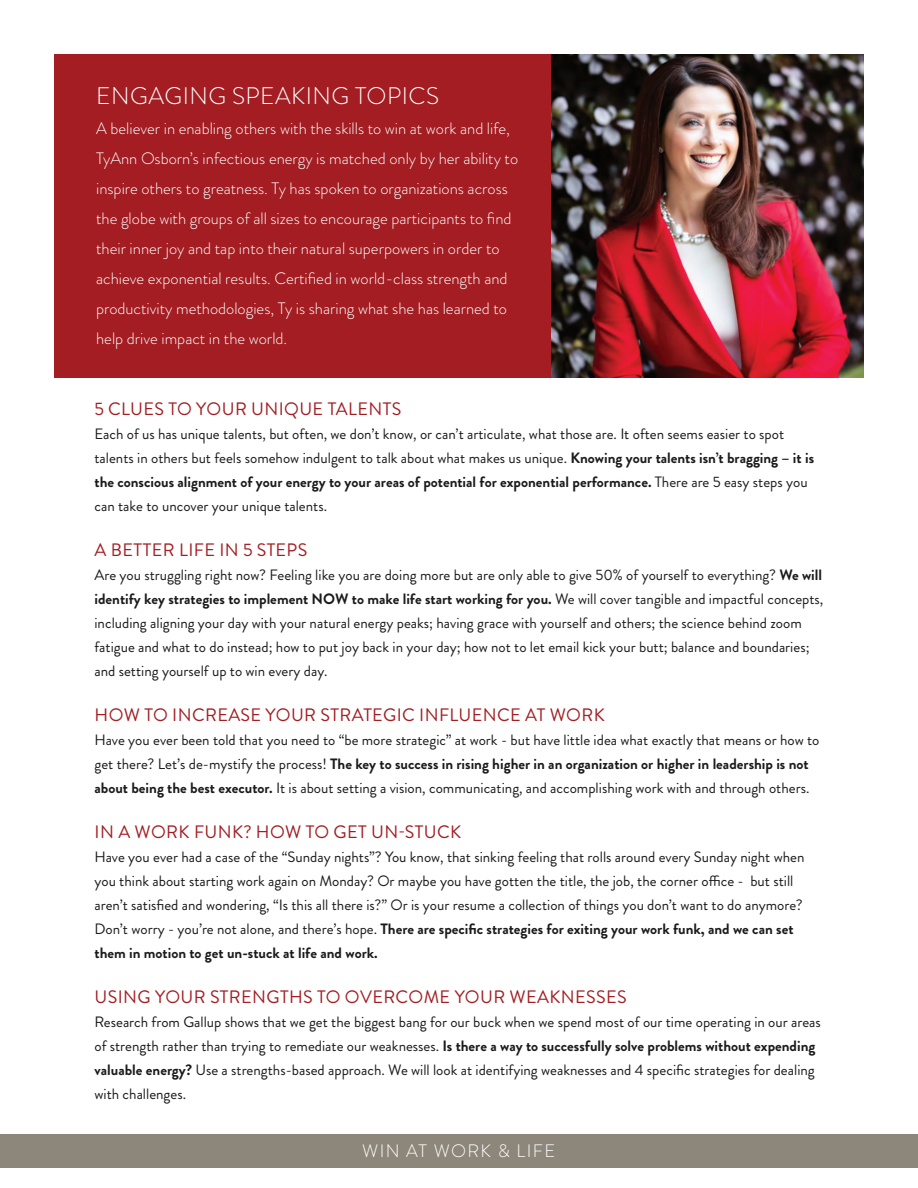
<style>
.page{position:relative;width:918px;height:1188px;background:#fff}
.page>*{position:absolute;margin:0;border:0;box-sizing:border-box;transform-origin:0 0}
.t1{font:300 24px "Brandon Grotesque";letter-spacing:.02em;color:#fff}
.t2{font:18px "Brandon Grotesque";letter-spacing:.02em;color:#a31d22}
.t3{font:300 18px "Brandon Grotesque";letter-spacing:.075em;color:#fff}
.t4{font:300 16.5px/30px "Brandon Grotesque";color:#fff}
.t5{font:15px/24px "Brandon Grotesque";color:#1a1b1b}
.s1{font-weight:700}
</style>
<div class="page">
<div style="left:0;top:1134px;width:918px;height:34px;background:#8d877b"></div>
<div style="left:54px;top:54px;width:498px;height:324px;background:#a31d22"></div>
<img style="left:552px;top:54px;width:312px;height:324px">
<h1 class="t1" style="left:96px;top:80px;width:344px">ENGAGING SPEAKING TOPICS</h1>
<p class="t4" style="left:96px;top:114px;width:424px">A believer in enabling others with the skills to win at work and life, TyAnn Osborn’s infectious energy is matched only by her ability to inspire others to greatness. Ty has spoken to organizations across the globe with groups of all sizes to encourage participants to find their inner joy and tap into their natural superpowers in order to achieve exponential results. Certified in world-class strength and productivity methodologies, Ty is sharing what she has learned to help drive impact in the world.</p>
<p class="t2" style="left:94px;top:396px;width:308px">5 CLUES TO YOUR UNIQUE TALENTS</p>
<p class="t5" style="left:94px;top:422px;width:721px">Each of us has unique talents, but often, we don’t know, or can’t articulate, what those are. It often seems easier to spot talents in others but feels somehow indulgent to talk about what makes us unique. <span class="s1">Knowing your talents isn’t bragging – it is the conscious alignment of your energy to your areas of potential for exponential performance.</span> There are 5 easy steps you can take to uncover your unique talents.</p>
<p class="t2" style="left:95px;top:537px;width:214px">A BETTER LIFE IN 5 STEPS</p>
<p class="t5" style="left:94px;top:563px;width:730px">Are you struggling right now? Feeling like you are doing more but are only able to give 50% of yourself to everything? <span class="s1">We will identify key strategies to implement NOW to make life start working for you.</span> We will cover tangible and impactful concepts, including aligning your day with your natural energy peaks; having grace with yourself and others; the science behind zoom fatigue and what to do instead; how to put joy back in your day; how not to let email kick your butt; balance and boundaries; and setting yourself up to win every day.</p>
<p class="t2" style="left:95px;top:702px;width:512px">HOW TO INCREASE YOUR STRATEGIC INFLUENCE AT WORK</p>
<p class="t5" style="left:94px;top:728px;width:726px">Have you ever been told that you need to “be more strategic” at work - but have little idea what exactly that means or how to get there? Let’s de-mystify the process! <span class="s1">The key to success in rising higher in an organization or higher in leadership is not about being the best executor.</span> It is about setting a vision, communicating, and accomplishing work with and through others.</p>
<p class="t2" style="left:95px;top:819px;width:368px">IN A WORK FUNK? HOW TO GET UN-STUCK</p>
<p class="t5" style="left:94px;top:845px;width:712px">Have you ever had a case of the “Sunday nights”? You know, that sinking feeling that rolls around every Sunday night when you think about starting work again on Monday? Or maybe you have gotten the title, the job, the corner office - but still aren’t satisfied and wondering, “Is this all there is?” Or is your resume a collection of things you don’t want to do anymore?<br>Don’t worry - you’re not alone, and there’s hope. <span class="s1">There are specific strategies for exiting your work funk, and we can set them in motion to get un-stuck at life and work.</span></p>
<p class="t2" style="left:95px;top:984px;width:534px">USING YOUR STRENGTHS TO OVERCOME YOUR WEAKNESSES</p>
<p class="t5" style="left:94px;top:1010px;width:728px">Research from Gallup shows that we get the biggest bang for our buck when we spend most of our time operating in our areas of strength rather than trying to remediate our weaknesses. <span class="s1">Is there a way to successfully solve problems without expending valuable energy?</span> Use a strengths-based approach. We will look at identifying weaknesses and 4 specific strategies for dealing with challenges.</p>
<p class="t3" style="left:362px;top:1139px;width:194px">WIN AT WORK &amp; LIFE</p>
</div>
